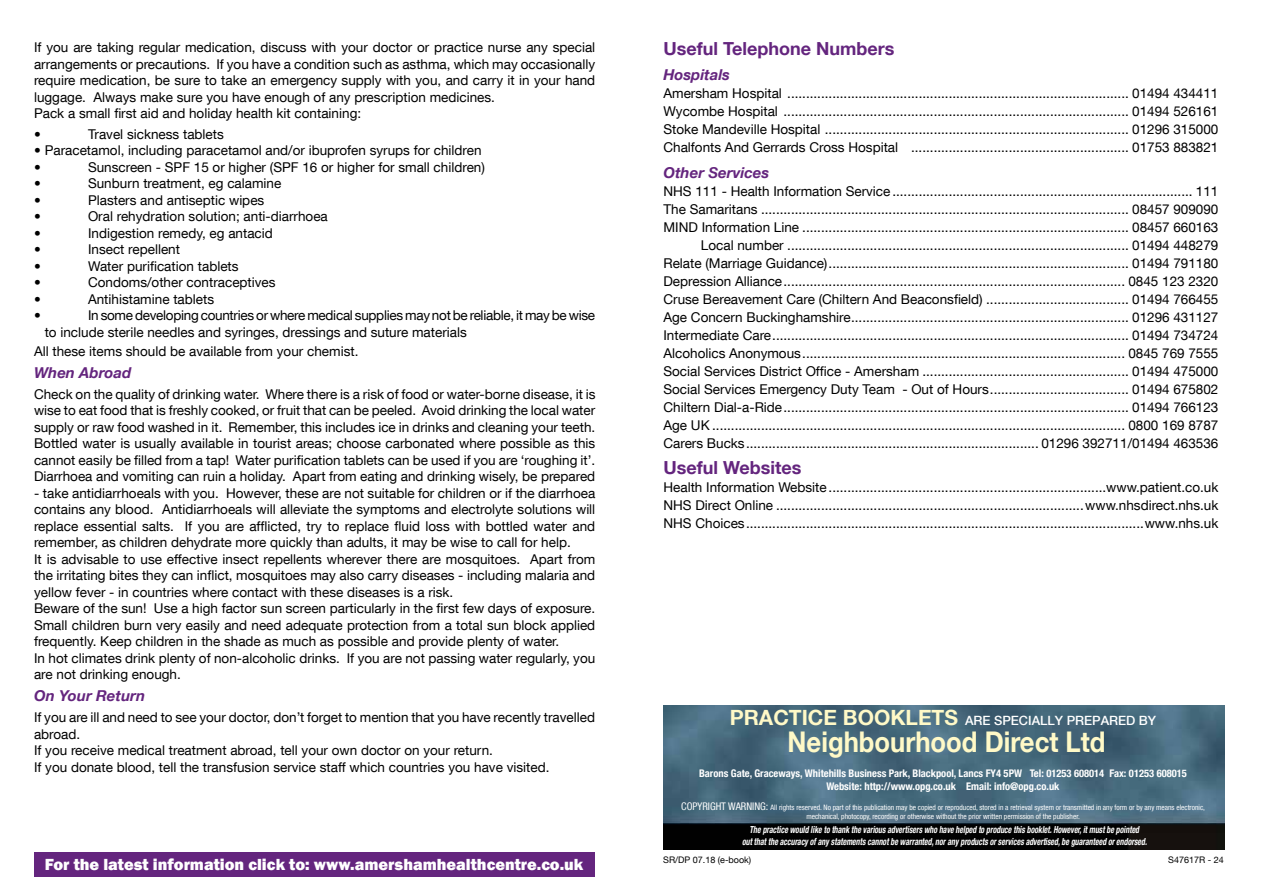
<style>
.page{position:relative;width:1263px;height:893px;background:#fff}
.page>*{position:absolute;margin:0;border:0;box-sizing:border-box;transform-origin:0 0}
.t1{font:700 28.5px "Helvetica Neue LT Com";color:#fff9c7;scale:.9 1}
.t2{font:700 18px "Helvetica Neue LT Com";color:#64257e}
.t3{font:800 16.5px "Franklin Gothic";color:#fff}
.t4{font:italic 700 15px "Helvetica Neue LT Com";color:#64257e}
.t5{font:13.5px/16.5px "Helvetica Neue LT Com";color:#000}
.t6{font:13.5px/16.5px "Helvetica Neue LT Com";letter-spacing:-.02em;color:#000}
.t7{font:500 12.75px "Helvetica Neue LT Com";color:#fff}
.t8{font:700 condensed 10.5px/12.6px "Helvetica Neue LT Com";color:#fff;text-align:center}
.t9{font:italic 700 condensed 9.75px/11.2px "Helvetica Neue LT Com";color:#fff;text-align:center;scale:.8 1}
.t10{font:9px "Helvetica Neue LT Com";color:#000}
.t11{font:condensed 7.5px/9px "Helvetica Neue LT Com";color:#fff;text-align:center}
.s1{font-weight:700;font-size:21px;color:#fff9c7}
.s2{font-size:10.5px}
</style>
<div class="page">
<div style="left:34px;top:852px;width:560px;height:25px;background:#64257e"></div>
<img style="left:663px;top:705px;width:561px;height:145px">
<p class="t5" style="left:34px;top:39px;width:563px">If you are taking regular medication, discuss with your doctor or practice nurse any special arrangements or precautions. If you have a condition such as asthma, which may occasionally require medication, be sure to take an emergency supply with you, and carry it in your hand luggage. Always make sure you have enough of any prescription medicines.<br>Pack a small first aid and holiday health kit containing:</p>
<p class="t5" style="left:34px;top:126px;width:8px">•</p>
<p class="t5" style="left:88px;top:126px;width:137px">Travel sickness tablets</p>
<p class="t5" style="left:34px;top:142px;width:449px">• Paracetamol, including paracetamol and/or ibuprofen syrups for children •</p>
<p class="t5" style="left:88px;top:159px;width:398px">Sunscreen - SPF 15 or higher (SPF 16 or higher for small children)</p>
<p class="t5" style="left:34px;top:175px;width:8px">•</p>
<p class="t5" style="left:88px;top:175px;width:195px">Sunburn treatment, eg calamine</p>
<p class="t5" style="left:34px;top:192px;width:8px">•</p>
<p class="t5" style="left:88px;top:192px;width:178px">Plasters and antiseptic wipes</p>
<p class="t5" style="left:34px;top:208px;width:8px">•</p>
<p class="t5" style="left:88px;top:208px;width:241px">Oral rehydration solution; anti-diarrhoea</p>
<p class="t5" style="left:34px;top:225px;width:8px">•</p>
<p class="t5" style="left:88px;top:225px;width:186px">Indigestion remedy, eg antacid</p>
<p class="t5" style="left:34px;top:241px;width:8px">•</p>
<p class="t5" style="left:88px;top:241px;width:94px">Insect repellent</p>
<p class="t5" style="left:34px;top:258px;width:8px">•</p>
<p class="t5" style="left:88px;top:258px;width:152px">Water purification tablets</p>
<p class="t5" style="left:34px;top:274px;width:8px">•</p>
<p class="t5" style="left:88px;top:274px;width:189px">Condoms/other contraceptives</p>
<p class="t5" style="left:34px;top:290px;width:8px">•</p>
<p class="t5" style="left:88px;top:290px;width:128px">Antihistamine tablets</p>
<p class="t5" style="left:34px;top:307px;width:8px">•</p>
<p class="t6" style="left:45px;top:307px;width:552px;text-indent:43px">In some developing countries or where medical supplies may not be reliable, it may be wise to include sterile needles and syringes, dressings and suture materials</p>
<p class="t5" style="left:34px;top:342px;width:326px">All these items should be available from your chemist.</p>
<p class="t4" style="left:34px;top:363px;width:99px">When Abroad</p>
<p class="t5" style="left:34px;top:385px;width:563px;text-align:justify">Check on the quality of drinking water. Where there is a risk of food or water-borne disease, it is wise to eat food that is freshly cooked, or fruit that can be peeled. Avoid drinking the local water supply or raw food washed in it. Remember, this includes ice in drinks and cleaning your teeth.<br>Bottled water is usually available in tourist areas; choose carbonated where possible as this cannot easily be filled from a tap! Water purification tablets can be used if you are ‘roughing it’.<br>Diarrhoea and vomiting can ruin a holiday. Apart from eating and drinking wisely, be prepared</p>
<p class="t5" style="left:34px;top:484px;width:563px">- take antidiarrhoeals with you. However, these are not suitable for children or if the diarrhoea contains any blood. Antidiarrhoeals will alleviate the symptoms and electrolyte solutions will replace essential salts. If you are afflicted, try to replace fluid loss with bottled water and remember, as children dehydrate more quickly than adults, it may be wise to call for help.<br>It is advisable to use effective insect repellents wherever there are mosquitoes. Apart from the irritating bites they can inflict, mosquitoes may also carry diseases - including malaria and yellow fever - in countries where contact with these diseases is a risk.<br>Beware of the sun! Use a high factor sun screen particularly in the first few days of exposure.<br>Small children burn very easily and need adequate protection from a total sun block applied frequently. Keep children in the shade as much as possible and provide plenty of water.<br>In hot climates drink plenty of non-alcoholic drinks. If you are not passing water regularly, you are not drinking enough.</p>
<p class="t4" style="left:34px;top:686px;width:113px">On Your Return</p>
<p class="t5" style="left:34px;top:709px;width:562px">If you are ill and need to see your doctor, don’t forget to mention that you have recently travelled abroad.<br>If you receive medical treatment abroad, tell your own doctor on your return.<br>If you donate blood, tell the transfusion service staff which countries you have visited.</p>
<p class="t3" style="left:45px;top:854px;width:540px">For the latest information click to: www.amershamhealthcentre.co.uk</p>
<h2 class="t2" style="left:663px;top:38px;width:232px">Useful Telephone Numbers</h2>
<p class="t4" style="left:663px;top:65px;width:68px">Hospitals</p>
<p class="t5" style="left:663px;top:84px;width:556px;line-height:18px;text-align:justify">Amersham Hospital ........................................................................................... 01494 434411<br>Wycombe Hospital ............................................................................................ 01494 526161<br>Stoke Mandeville Hospital ................................................................................. 01296 315000<br>Chalfonts And Gerrards Cross Hospital .......................................................... 01753 883821</p>
<p class="t4" style="left:663px;top:163px;width:107px">Other Services</p>
<p class="t5" style="left:663px;top:182px;width:556px;line-height:18px;text-align:right">NHS 111 - Health Information Service ................................................................................ 111<br>The Samaritans .................................................................................................. 08457 909090<br>MIND Information Line ....................................................................................... 08457 660163<br>Local number ........................................................................................... 01494 448279<br>Relate (Marriage Guidance)................................................................................ 01494 791180<br>Depression Alliance........................................................................................... 0845 123 2320<br>Cruse Bereavement Care (Chiltern And Beaconsfield) ...................................... 01494 766455<br>Age Concern Buckinghamshire.......................................................................... 01296 431127<br>Intermediate Care............................................................................................... 01494 734724<br>Alcoholics Anonymous...................................................................................... 0845 769 7555<br>Social Services District Office - Amersham ....................................................... 01494 475000<br>Social Services Emergency Duty Team - Out of Hours..................................... 01494 675802<br>Chiltern Dial-a-Ride............................................................................................ 01494 766123<br>Age UK .............................................................................................................. 0800 169 8787<br>Carers Bucks.............................................................................. 01296 392711/01494 463536</p>
<h2 class="t2" style="left:663px;top:456px;width:139px">Useful Websites</h2>
<p class="t5" style="left:663px;top:478px;width:556px;line-height:18px;text-align:justify">Health Information Website ..........................................................................www.patient.co.uk NHS Direct Online ..................................................................................www.nhsdirect.nhs.uk NHS Choices..........................................................................................................www.nhs.uk</p>
<p class="t7" style="left:730px;top:713px;width:428px"><span class="s1">PRACTICE BOOKLETS</span> ARE SPECIALLY PREPARED BY</p>
<h1 class="t1" style="left:788px;top:724px;width:355px">Neighbourhood Direct Ltd</h1>
<p class="t8" style="left:699px;top:767px;width:489px">Barons Gate, Graceways, Whitehills Business Park, Blackpool, Lancs FY4 5PW Tel: 01253 608014 Fax: 01253 608015<br>Website: http://www.opg.co.uk Email: info@opg.co.uk</p>
<p class="t11" style="left:681px;top:803px;width:525px"><span class="s2">COPYRIGHT WARNING:</span> All rights reserved. No part of this publication may be copied or reproduced, stored in a retrieval system or transmitted in any form or by any means electronic, mechanical, photocopy, recording or otherwise without the prior written permission of the publisher.</p>
<p class="t9" style="left:742px;top:824px;width:507px">The practice would like to thank the various advertisers who have helped to produce this booklet. However, it must be pointed<br>out that the accuracy of any statements cannot be warranted, nor any products or services advertised, be guaranteed or endorsed.</p>
<p class="t10" style="left:663px;top:854px;width:90px">SR/DP 07.18 (e-book)</p>
<p class="t10" style="left:1168px;top:854px;width:57px">S47617R - 24</p>
</div>
